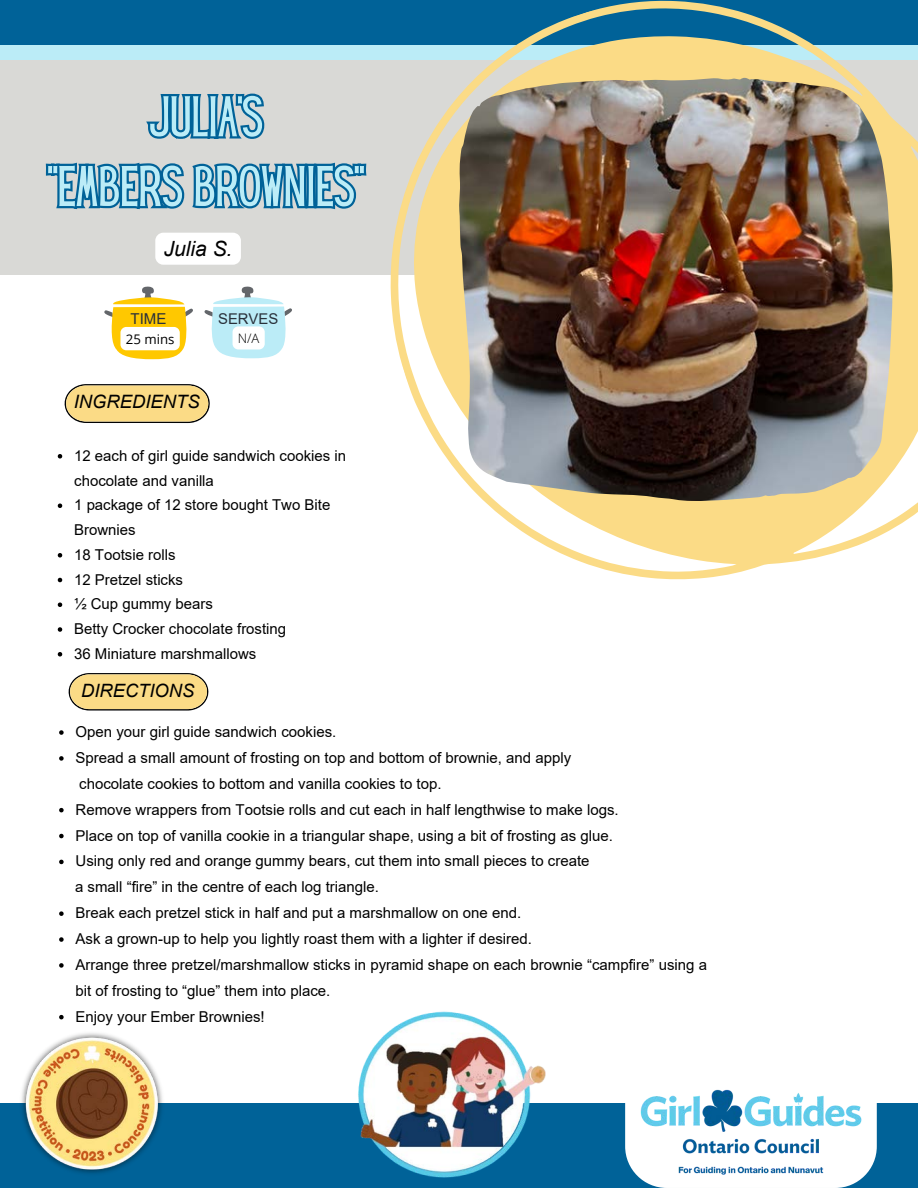
<style>
.page{position:relative;width:918px;height:1188px;background:#fff}
.page>*{position:absolute;margin:0;border:0;box-sizing:border-box;transform-origin:0 0}
.t1{font:50.1px/69.8px "Hey Gotcha";color:#bbecf7;text-align:center}
.t2{font:italic 21px "Arial";color:#000}
.t3{font:italic 18.45px "Arial";color:#000}
.t4{font:italic 18.3px "Arial";color:#000}
.t5{font:15px/24.8px "Arial";color:#000}
.t6{font:15px "Arial";color:#29303a}
.t7{font:14.85px "Arial";color:#29303a}
.t8{font:13.2px "Open Sans";color:#000}
.t9{font:300 13.05px "Open Sans";color:#000}
</style>
<div class="page">
<div style="left:0;top:0;width:918px;height:45px;background:#006298"></div>
<div style="left:0;top:60px;width:918px;height:215px;background:#d9d9d6"></div>
<svg style="left:369px;top:0;width:549px;height:580px"></svg>
<div style="left:0;top:1103px;width:918px;height:85px;background:#006298"></div>
<svg style="left:59px;top:730px;width:5px;height:5px"></svg>
<svg style="left:59px;top:756px;width:5px;height:5px"></svg>
<svg style="left:59px;top:808px;width:5px;height:4px"></svg>
<svg style="left:59px;top:834px;width:5px;height:4px"></svg>
<svg style="left:59px;top:860px;width:5px;height:4px"></svg>
<svg style="left:59px;top:911px;width:5px;height:5px"></svg>
<svg style="left:59px;top:937px;width:5px;height:5px"></svg>
<svg style="left:59px;top:963px;width:5px;height:5px"></svg>
<svg style="left:59px;top:1015px;width:5px;height:4px"></svg>
<svg style="left:68px;top:673px;width:140px;height:37px;background:#eacf86"></svg>
<img style="left:625px;top:1089px;width:252px;height:99px">
<svg style="left:64px;top:384px;width:146px;height:39px;background:#e9ce86"></svg>
<svg style="left:58px;top:454px;width:4px;height:5px"></svg>
<svg style="left:58px;top:504px;width:4px;height:4px"></svg>
<svg style="left:58px;top:553px;width:4px;height:5px"></svg>
<svg style="left:58px;top:578px;width:4px;height:4px"></svg>
<svg style="left:58px;top:603px;width:4px;height:4px"></svg>
<svg style="left:58px;top:627px;width:4px;height:5px"></svg>
<svg style="left:58px;top:652px;width:4px;height:5px"></svg>
<img style="left:459px;top:78px;width:433px;height:423px">
<img style="left:21px;top:1033px;width:142px;height:141px">
<svg style="left:43px;top:45px;width:326px;height:315px"></svg>
<div style="left:155px;top:233px;width:86px;height:32px;background:#fff"></div>
<img style="left:358px;top:1011px;width:188px;height:167px">
<h5 class="t1" style="left:48px;top:86px;width:317px">JULIA’S<br>“EMBERS BROWNIES”</h5>
<p class="t2" style="left:164px;top:237px;width:70px">Julia S.</p>
<p class="t6" style="left:131px;top:311px;width:37px">TIME</p>
<p class="t8" style="left:126px;top:330px;width:50px">25 mins</p>
<p class="t7" style="left:218px;top:310px;width:62px">SERVES</p>
<p class="t9" style="left:238px;top:329px;width:23px">N/A</p>
<p class="t3" style="left:74px;top:392px;width:127px">INGREDIENTS</p>
<p class="t5" style="left:74px;top:443px;width:274px">12 each of girl guide sandwich cookies in chocolate and vanilla</p>
<p class="t5" style="left:74px;top:493px;width:258px">1 package of 12 store bought Two Bite<br>Brownies</p>
<h3 class="t5" style="left:74px;top:542px;width:103px">18 Tootsie rolls</h3>
<p class="t5" style="left:74px;top:567px;width:110px">12 Pretzel sticks</p>
<p class="t5" style="left:74px;top:592px;width:140px">½ Cup gummy bears</p>
<h5 class="t5" style="left:74px;top:616px;width:214px">Betty Crocker chocolate frosting</h5>
<p class="t5" style="left:74px;top:641px;width:184px">36 Miniature marshmallows</p>
<h3 class="t4" style="left:81px;top:681px;width:115px">DIRECTIONS</h3>
<p class="t5" style="left:76px;top:719px;width:262px">Open your girl guide sandwich cookies.</p>
<p class="t5" style="left:76px;top:745px;width:497px">Spread a small amount of frosting on top and bottom of brownie, and apply</p>
<h1 class="t5" style="left:79px;top:771px;width:364px">chocolate cookies to bottom and vanilla cookies to top.</h1>
<h2 class="t5" style="left:76px;top:797px;width:545px">Remove wrappers from Tootsie rolls and cut each in half lengthwise to make logs.</h2>
<p class="t5" style="left:76px;top:823px;width:539px">Place on top of vanilla cookie in a triangular shape, using a bit of frosting as glue.</p>
<h4 class="t5" style="left:76px;top:849px;width:515px">Using only red and orange gummy bears, cut them into small pieces to create</h4>
<p class="t5" style="left:75px;top:875px;width:305px">a small “fire” in the centre of each log triangle.</p>
<p class="t5" style="left:76px;top:901px;width:447px">Break each pretzel stick in half and put a marshmallow on one end.</p>
<h4 class="t5" style="left:76px;top:926px;width:458px">Ask a grown-up to help you lightly roast them with a lighter if desired.</h4>
<h6 class="t5" style="left:76px;top:952px;width:633px;line-height:25.8px">Arrange three pretzel/marshmallow sticks in pyramid shape on each brownie “campfire” using a bit of frosting to “glue” them into place.</h6>
<p class="t5" style="left:76px;top:1004px;width:191px">Enjoy your Ember Brownies!</p>
</div>
